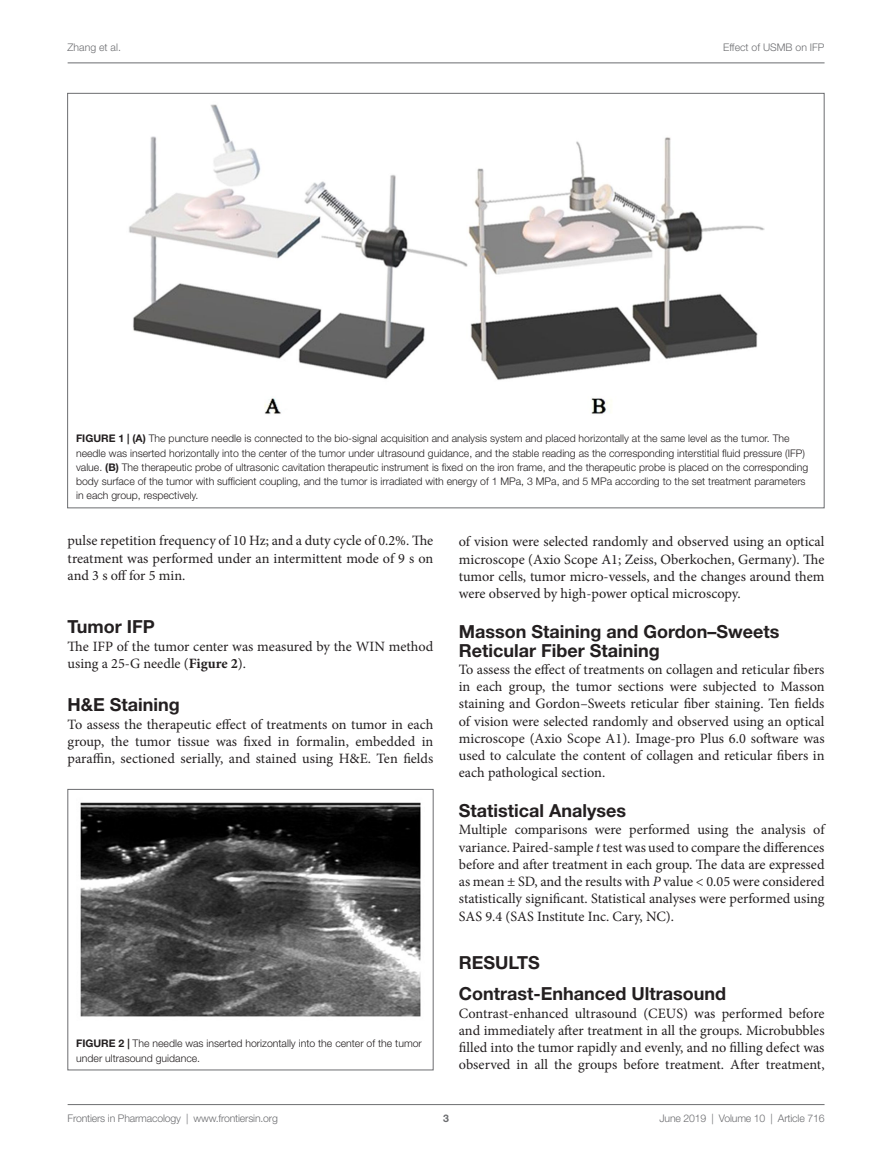
<style>
.page{position:relative;width:893px;height:1170px;background:#fff}
.page>*{position:absolute;margin:0;border:0;box-sizing:border-box;transform-origin:0 0}
._2{font:700 18px/18.8px "Helvetica Neue LT Std";color:#231f20}
._1{font:700 18px "Helvetica Neue LT Std";color:#231f20}
.T1{font:14.25px/17.2px "Minion Pro";color:#231f20;text-align:justify}
.FC{font:300 10.5px/14.2px "Helvetica Neue LT Std";color:#231f20}
.t1{font:300 10.5px "Helvetica Neue LT Std";letter-spacing:-.015em;color:#6c6d70}
.t2{font:700 10.5px "Helvetica Neue LT Std";color:#6c6d70}
.s1{font-weight:700}
.s2{font-style:italic}
</style>
<div class="page">
<hr style="left:68px;top:63px;width:756px;height:1px;background:#6c6d70">
<hr style="left:68px;top:1104px;width:756px;height:1px;background:#6c6d70">
<img style="left:129px;top:104px;width:636px;height:310px">
<img style="left:80px;top:802px;width:341px;height:215px">
<p class="t1" style="left:68px;top:41px;width:55px">Zhang et al.</p>
<p class="t1" style="left:723px;top:41px;width:103px">Effect of USMB on IFP</p>
<p class="FC" style="left:76px;top:431px;width:734px"><span class="s1">FIGURE 1 | (A)</span> The puncture needle is connected to the bio-signal acquisition and analysis system and placed horizontally at the same level as the tumor. The needle was inserted horizontally into the center of the tumor under ultrasound guidance, and the stable reading as the corresponding interstitial fluid pressure (IFP) value. <span class="s1">(B)</span> The therapeutic probe of ultrasonic cavitation therapeutic instrument is fixed on the iron frame, and the therapeutic probe is placed on the corresponding body surface of the tumor with sufficient coupling, and the tumor is irradiated with energy of 1 MPa, 3 MPa, and 5 MPa according to the set treatment parameters in each group, respectively.</p>
<p class="T1" style="left:68px;top:532px;width:367px">pulse repetition frequency of 10 Hz; and a duty cycle of 0.2%. The treatment was performed under an intermittent mode of 9 s on and 3 s off for 5 min.</p>
<p class="_2" style="left:68px;top:617px;width:89px">Tumor IFP</p>
<p class="T1" style="left:68px;top:637px;width:367px">The IFP of the tumor center was measured by the WIN method using a 25-G needle (<span class="s1">Figure 2</span>).</p>
<p class="_2" style="left:68px;top:695px;width:114px">H&amp;E Staining</p>
<p class="T1" style="left:68px;top:715px;width:367px">To assess the therapeutic effect of treatments on tumor in each group, the tumor tissue was fixed in formalin, embedded in paraffin, sectioned serially, and stained using H&amp;E. Ten fields</p>
<p class="FC" style="left:76px;top:1036px;width:347px"><span class="s1">FIGURE 2 |</span> The needle was inserted horizontally into the center of the tumor under ultrasound guidance.</p>
<p class="T1" style="left:459px;top:533px;width:367px">of vision were selected randomly and observed using an optical microscope (Axio Scope A1; Zeiss, Oberkochen, Germany). The tumor cells, tumor micro-vessels, and the changes around them were observed by high-power optical microscopy.</p>
<p class="_2" style="left:459px;top:621px;width:322px">Masson Staining and Gordon–Sweets<br>Reticular Fiber Staining</p>
<p class="T1" style="left:459px;top:660px;width:367px">To assess the effect of treatments on collagen and reticular fibers in each group, the tumor sections were subjected to Masson staining and Gordon–Sweets reticular fiber staining. Ten fields of vision were selected randomly and observed using an optical microscope (Axio Scope A1). Image-pro Plus 6.0 software was used to calculate the content of collagen and reticular fibers in each pathological section.</p>
<p class="_2" style="left:459px;top:801px;width:169px">Statistical Analyses</p>
<p class="T1" style="left:459px;top:821px;width:367px">Multiple comparisons were performed using the analysis of variance. Paired-sample <span class="s2">t</span> test was used to compare the differences before and after treatment in each group. The data are expressed as mean ± SD, and the results with <span class="s2">P</span> value &lt; 0.05 were considered statistically significant. Statistical analyses were performed using SAS 9.4 (SAS Institute Inc. Cary, NC).</p>
<p class="_1" style="left:459px;top:951px;width:83px">RESULTS</p>
<p class="_2" style="left:459px;top:984px;width:269px">Contrast-Enhanced Ultrasound</p>
<p class="T1" style="left:459px;top:1004px;width:367px">Contrast-enhanced ultrasound (CEUS) was performed before and immediately after treatment in all the groups. Microbubbles filled into the tumor rapidly and evenly, and no filling defect was observed in all the groups before treatment. After treatment,</p>
<p class="t1" style="left:68px;top:1111px;width:122px">Frontiers in Pharmacology |</p>
<p class="t1" style="left:194px;top:1111px;width:86px">www.frontiersin.org</p>
<p class="t2" style="left:443px;top:1111px;width:7px">3</p>
<p class="t1" style="left:659px;top:1111px;width:166px">June 2019 | Volume 10 | Article 716</p>
</div>
